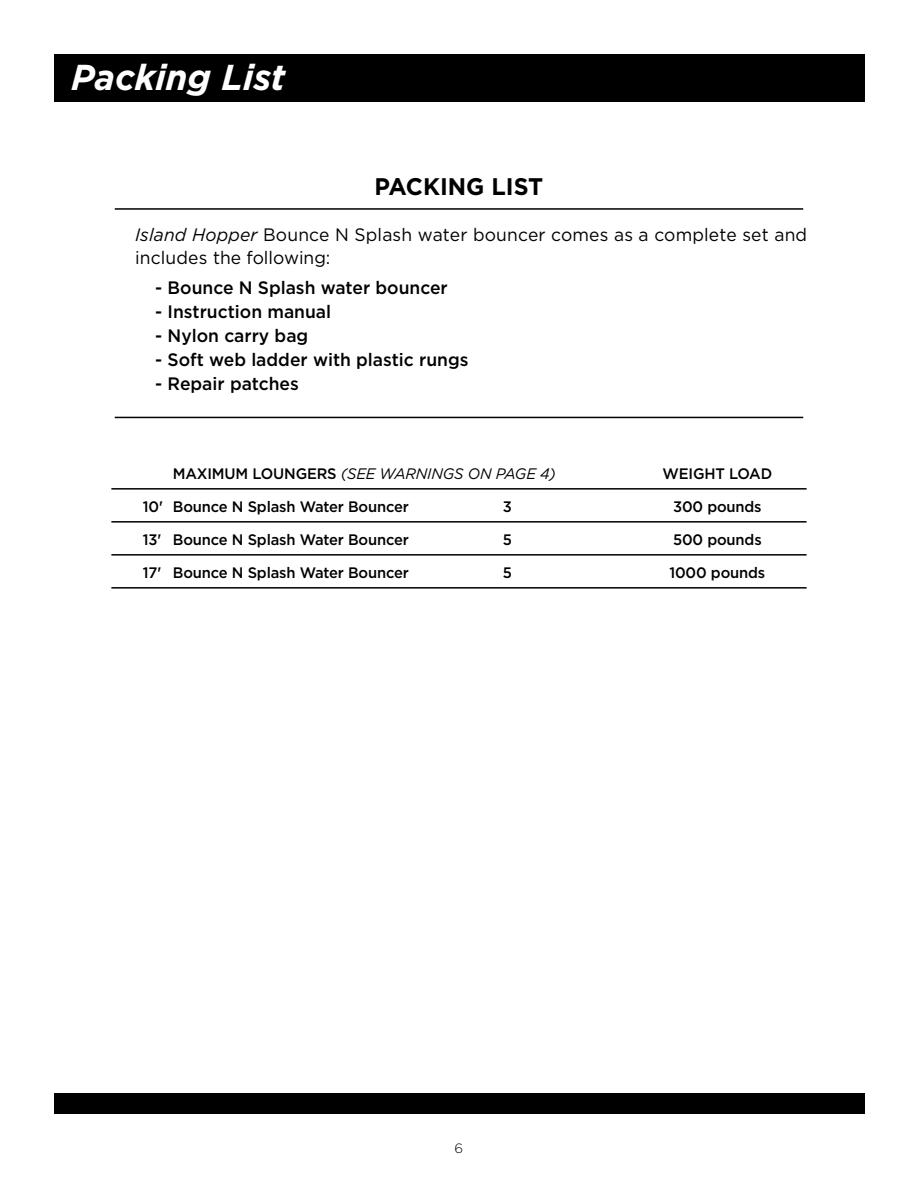
<style>
.page{position:relative;width:918px;height:1188px;background:#fff}
.page>*{position:absolute;margin:0;border:0;box-sizing:border-box;transform-origin:0 0}
.t1{font:italic 700 36px "Gotham";color:#fff}
.t2{font:700 24px "Gotham";color:#000}
.t3{font:500 18px "Gotham";color:#000}
.t4{font:18px/22.5px "Gotham";letter-spacing:.01em;color:#000}
.t5{font:500 15.15px "Gotham";letter-spacing:-.01em;color:#000}
.t6{font:italic 15.15px "Gotham";letter-spacing:-.01em;color:#000}
.t7{font:300 13.5px "Gotham";color:#000}
.s1{font-style:italic}
.s2{font-weight:500;font-style:normal}
</style>
<div class="page">
<div style="left:54px;top:54px;width:810px;height:47px;background:#000"></div>
<hr style="left:115px;top:208px;width:688px;height:2px;background:#000">
<hr style="left:115px;top:417px;width:688px;height:1px;background:#000">
<hr style="left:111px;top:488px;width:696px;height:2px;background:#000">
<hr style="left:111px;top:521px;width:696px;height:2px;background:#000">
<hr style="left:111px;top:554px;width:696px;height:2px;background:#000">
<hr style="left:111px;top:587px;width:696px;height:2px;background:#000">
<div style="left:54px;top:1093px;width:810px;height:21px;background:#000"></div>
<h1 class="t1" style="left:71px;top:61px;width:216px">Packing List</h1>
<h2 class="t2" style="left:375px;top:175px;width:170px">PACKING LIST</h2>
<p class="t4" style="left:135px;top:225px;width:674px"><span class="s1">Island Hopper</span> Bounce N Splash water bouncer comes as a complete set and includes the following:</p>
<p class="t3" style="left:155px;top:279px;width:294px">- Bounce N Splash water bouncer</p>
<p class="t3" style="left:155px;top:303px;width:177px">- Instruction manual</p>
<p class="t3" style="left:155px;top:327px;width:155px">- Nylon carry bag</p>
<p class="t3" style="left:155px;top:351px;width:315px">- Soft web ladder with plastic rungs</p>
<p class="t3" style="left:155px;top:375px;width:145px">- Repair patches</p>
<p class="t6" style="left:173px;top:467px;width:385px"><span class="s2">MAXIMUM LOUNGERS</span> (SEE WARNINGS ON PAGE 4)</p>
<p class="t5" style="left:662px;top:467px;width:111px">WEIGHT LOAD</p>
<p class="t5" style="left:143px;top:497px;width:268px">10' Bounce N Splash Water Bouncer</p>
<p class="t5" style="left:503px;top:497px;width:11px">3</p>
<p class="t5" style="left:673px;top:497px;width:90px">300 pounds</p>
<p class="t5" style="left:143px;top:530px;width:268px">13' Bounce N Splash Water Bouncer</p>
<p class="t5" style="left:503px;top:530px;width:11px">5</p>
<p class="t5" style="left:673px;top:530px;width:90px">500 pounds</p>
<p class="t5" style="left:143px;top:563px;width:268px">17' Bounce N Splash Water Bouncer</p>
<p class="t5" style="left:503px;top:563px;width:11px">5</p>
<p class="t5" style="left:669px;top:563px;width:97px">1000 pounds</p>
<p class="t7" style="left:455px;top:1143px;width:10px">6</p>
</div>
